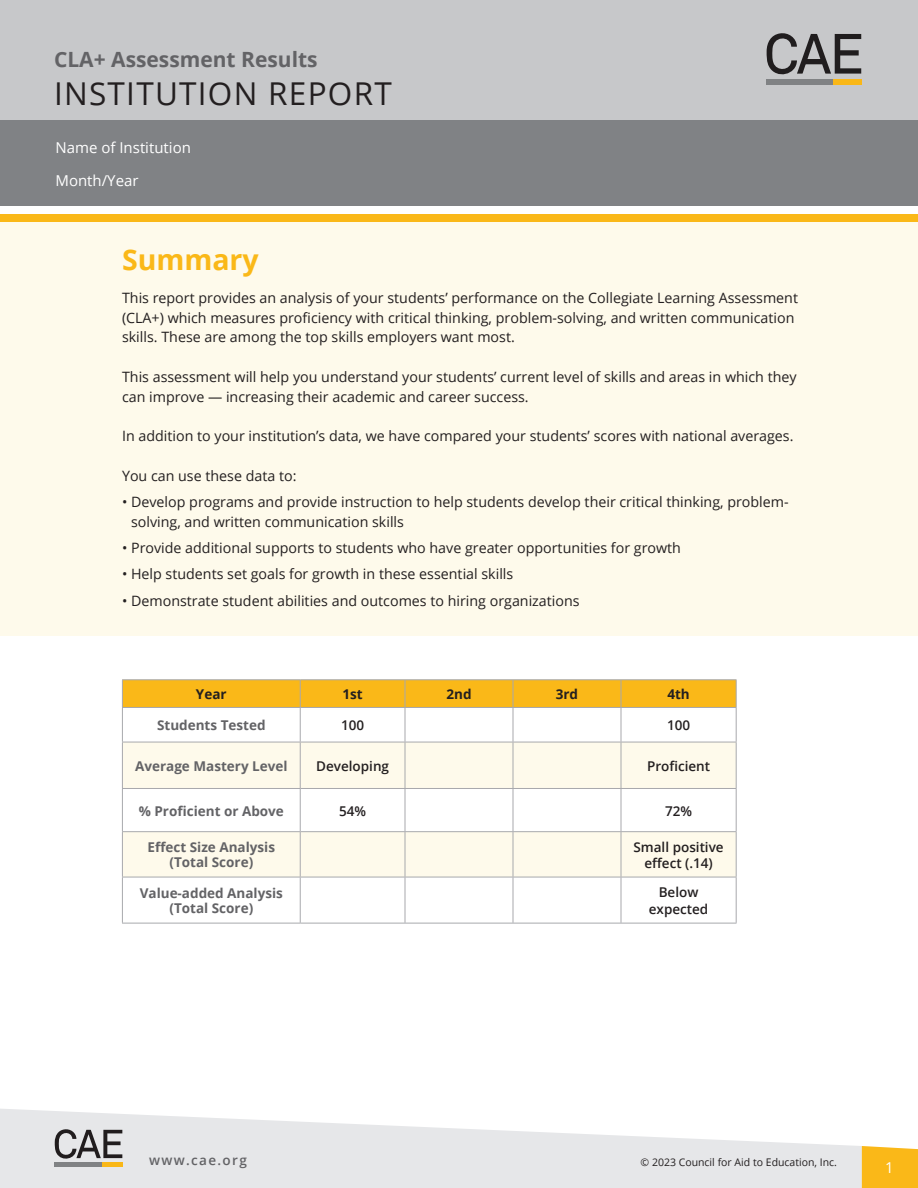
<style>
.page{position:relative;width:918px;height:1188px;background:#fff}
.page>*{position:absolute;margin:0;border:0;box-sizing:border-box;transform-origin:0 0}
.t1{font:31.5px "Open Sans";letter-spacing:.04em;color:#231f20}
.t2{font:700 28.5px "Open Sans";color:#fab818}
.t3{font:700 21px "Open Sans";color:#636366}
.t4{font:15px "Open Sans";color:#fff}
.t5{font:14.25px/19.5px "Open Sans";color:#231f20}
.t6{font:700 13.5px/15px "Open Sans";color:#636366;text-align:center}
.t7{font:600 13.5px/16.5px "Open Sans";color:#231f20;text-align:center}
.t8{font:700 13.5px "Open Sans";color:#231f20}
.t9{font:600 13.5px "Open Sans";letter-spacing:.1em;color:#636366}
.t10{font:10.5px "Open Sans";color:#231f20}
</style>
<div class="page">
<div style="left:0;top:216px;width:918px;height:420px;background:#fefaeb"></div>
<svg style="left:0;top:1109px;width:862px;height:79px;fill:#e6e7e9"></svg>
<div style="left:862px;top:1146px;width:56px;height:42px;background:#fab818"></div>
<svg style="left:55px;top:1128px;width:67px;height:34px;background:#a4a3a5"></svg>
<hr style="left:102px;top:1162px;width:21px;height:4px;background:#f9b717">
<hr style="left:55px;top:1162px;width:47px;height:4px;background:#808284">
<div style="left:0;top:116px;width:918px;height:90px;background:#808285"></div>
<div style="left:0;top:214px;width:918px;height:8px;background:#fab818"></div>
<div style="left:0;top:0;width:918px;height:120px;background:#c7c8ca"></div>
<svg style="left:766px;top:33px;width:95px;height:42px"></svg>
<div style="left:833px;top:80px;width:29px;height:5px;background:#f9b717"></div>
<div style="left:766px;top:80px;width:67px;height:5px;background:#808284"></div>
<svg style="left:123px;top:743px;width:613px;height:134px;fill:#fefaeb"></svg>
<hr style="left:122px;top:679px;width:178px;height:1px;background:#a8a9ad">
<hr style="left:300px;top:679px;width:105px;height:1px;background:#a8a9ad">
<hr style="left:405px;top:679px;width:108px;height:1px;background:#a8a9ad">
<hr style="left:513px;top:679px;width:108px;height:1px;background:#a8a9ad">
<hr style="left:621px;top:679px;width:116px;height:1px;background:#a8a9ad">
<div style="left:122px;top:680px;width:615px;height:27px;background:#fab818"></div>
<hr style="left:122px;top:707px;width:178px;height:1px;background:#a8a9ad">
<hr style="left:122px;top:708px;width:1px;height:34px;background:#a8a9ad">
<hr style="left:300px;top:707px;width:105px;height:1px;background:#a8a9ad">
<hr style="left:300px;top:708px;width:1px;height:34px;background:#a8a9ad">
<hr style="left:405px;top:707px;width:108px;height:1px;background:#a8a9ad">
<hr style="left:405px;top:708px;width:1px;height:34px;background:#a8a9ad">
<hr style="left:513px;top:707px;width:108px;height:1px;background:#a8a9ad">
<hr style="left:513px;top:708px;width:1px;height:34px;background:#a8a9ad">
<hr style="left:621px;top:707px;width:116px;height:1px;background:#a8a9ad">
<hr style="left:621px;top:708px;width:1px;height:34px;background:#a8a9ad">
<hr style="left:736px;top:708px;width:1px;height:34px;background:#a8a9ad">
<hr style="left:122px;top:742px;width:178px;height:1px;background:#a8a9ad">
<hr style="left:122px;top:742px;width:1px;height:46px;background:#a8a9ad">
<hr style="left:300px;top:742px;width:105px;height:1px;background:#a8a9ad">
<hr style="left:300px;top:742px;width:1px;height:46px;background:#a8a9ad">
<hr style="left:405px;top:742px;width:108px;height:1px;background:#a8a9ad">
<hr style="left:405px;top:742px;width:1px;height:46px;background:#a8a9ad">
<hr style="left:513px;top:742px;width:108px;height:1px;background:#a8a9ad">
<hr style="left:513px;top:742px;width:1px;height:46px;background:#a8a9ad">
<hr style="left:621px;top:742px;width:116px;height:1px;background:#a8a9ad">
<hr style="left:621px;top:742px;width:1px;height:46px;background:#a8a9ad">
<hr style="left:736px;top:742px;width:1px;height:46px;background:#a8a9ad">
<hr style="left:122px;top:788px;width:178px;height:1px;background:#a8a9ad">
<hr style="left:122px;top:789px;width:1px;height:42px;background:#a8a9ad">
<hr style="left:300px;top:788px;width:105px;height:1px;background:#a8a9ad">
<hr style="left:300px;top:789px;width:1px;height:42px;background:#a8a9ad">
<hr style="left:405px;top:788px;width:108px;height:1px;background:#a8a9ad">
<hr style="left:405px;top:789px;width:1px;height:42px;background:#a8a9ad">
<hr style="left:513px;top:788px;width:108px;height:1px;background:#a8a9ad">
<hr style="left:513px;top:789px;width:1px;height:42px;background:#a8a9ad">
<hr style="left:621px;top:788px;width:116px;height:1px;background:#a8a9ad">
<hr style="left:621px;top:789px;width:1px;height:42px;background:#a8a9ad">
<hr style="left:736px;top:789px;width:1px;height:42px;background:#a8a9ad">
<hr style="left:122px;top:831px;width:178px;height:1px;background:#a8a9ad">
<hr style="left:122px;top:832px;width:1px;height:45px;background:#a8a9ad">
<hr style="left:300px;top:831px;width:105px;height:1px;background:#a8a9ad">
<hr style="left:300px;top:832px;width:1px;height:45px;background:#a8a9ad">
<hr style="left:405px;top:831px;width:108px;height:1px;background:#a8a9ad">
<hr style="left:405px;top:832px;width:1px;height:45px;background:#a8a9ad">
<hr style="left:513px;top:831px;width:108px;height:1px;background:#a8a9ad">
<hr style="left:513px;top:832px;width:1px;height:45px;background:#a8a9ad">
<hr style="left:621px;top:831px;width:116px;height:1px;background:#a8a9ad">
<hr style="left:621px;top:832px;width:1px;height:45px;background:#a8a9ad">
<hr style="left:736px;top:832px;width:1px;height:45px;background:#a8a9ad">
<hr style="left:122px;top:877px;width:178px;height:1px;background:#a8a9ad">
<hr style="left:122px;top:877px;width:1px;height:46px;background:#a8a9ad">
<hr style="left:300px;top:877px;width:105px;height:1px;background:#a8a9ad">
<hr style="left:300px;top:877px;width:1px;height:46px;background:#a8a9ad">
<hr style="left:405px;top:877px;width:108px;height:1px;background:#a8a9ad">
<hr style="left:405px;top:877px;width:1px;height:46px;background:#a8a9ad">
<hr style="left:513px;top:877px;width:108px;height:1px;background:#a8a9ad">
<hr style="left:513px;top:877px;width:1px;height:46px;background:#a8a9ad">
<hr style="left:621px;top:877px;width:116px;height:1px;background:#a8a9ad">
<hr style="left:621px;top:877px;width:1px;height:46px;background:#a8a9ad">
<hr style="left:736px;top:877px;width:1px;height:46px;background:#a8a9ad">
<hr style="left:122px;top:923px;width:178px;height:1px;background:#a8a9ad">
<hr style="left:300px;top:923px;width:105px;height:1px;background:#a8a9ad">
<hr style="left:405px;top:923px;width:108px;height:1px;background:#a8a9ad">
<hr style="left:513px;top:923px;width:108px;height:1px;background:#a8a9ad">
<hr style="left:621px;top:923px;width:116px;height:1px;background:#a8a9ad">
<h3 class="t3" style="left:54px;top:44px;width:265px">CLA+ Assessment Results</h3>
<h1 class="t1" style="left:54px;top:72px;width:339px">INSTITUTION REPORT</h1>
<p class="t4" style="left:56px;top:137px;width:137px">Name of Institution</p>
<p class="t4" style="left:56px;top:170px;width:85px">Month/Year</p>
<h2 class="t2" style="left:122px;top:240px;width:138px">Summary</h2>
<p class="t5" style="left:122px;top:288px;width:678px">This report provides an analysis of your students’ performance on the Collegiate Learning Assessment (CLA+) which measures proficiency with critical thinking, problem-solving, and written communication skills. These are among the top skills employers want most.</p>
<p class="t5" style="left:122px;top:367px;width:676px">This assessment will help you understand your students’ current level of skills and areas in which they can improve — increasing their academic and career success.</p>
<p class="t5" style="left:122px;top:426px;width:673px">In addition to your institution’s data, we have compared your students’ scores with national averages.</p>
<p class="t5" style="left:122px;top:466px;width:176px">You can use these data to:</p>
<p class="t5" style="left:131px;top:492px;width:659px;text-indent:-9px">• Develop programs and provide instruction to help students develop their critical thinking, problem&shy;solving, and written communication skills</p>
<p class="t5" style="left:122px;top:538px;width:560px">• Provide additional supports to students who have greater opportunities for growth</p>
<p class="t5" style="left:122px;top:564px;width:393px">• Help students set goals for growth in these essential skills</p>
<p class="t5" style="left:122px;top:590px;width:459px">• Demonstrate student abilities and outcomes to hiring organizations</p>
<p class="t8" style="left:196px;top:685px;width:32px">Year</p>
<p class="t8" style="left:342px;top:685px;width:22px">1st</p>
<p class="t8" style="left:446px;top:685px;width:27px">2nd</p>
<p class="t8" style="left:556px;top:685px;width:24px">3rd</p>
<p class="t8" style="left:667px;top:685px;width:24px">4th</p>
<p class="t6" style="left:157px;top:718px;width:110px">Students Tested</p>
<p class="t7" style="left:341px;top:717px;width:25px">100</p>
<p class="t7" style="left:667px;top:717px;width:25px">100</p>
<p class="t6" style="left:135px;top:758px;width:154px">Average Mastery Level</p>
<p class="t7" style="left:316px;top:757px;width:74px">Developing</p>
<p class="t7" style="left:647px;top:757px;width:65px">Proficient</p>
<p class="t6" style="left:139px;top:803px;width:147px">% Proficient or Above</p>
<p class="t7" style="left:339px;top:802px;width:29px">54%</p>
<p class="t7" style="left:665px;top:802px;width:29px">72%</p>
<p class="t6" style="left:148px;top:840px;width:129px">Effect Size Analysis (Total Score)</p>
<p class="t7" style="left:633px;top:838px;width:92px">Small positive effect (.14)</p>
<p class="t6" style="left:140px;top:885px;width:145px">Value-added Analysis (Total Score)</p>
<p class="t7" style="left:649px;top:884px;width:61px">Below expected</p>
<p class="t9" style="left:149px;top:1150px;width:99px">www.cae.org</p>
<p class="t10" style="left:641px;top:1155px;width:198px">© 2023 Council for Aid to Education, Inc.</p>
<p class="t4" style="left:885px;top:1157px;width:10px">1</p>
</div>
